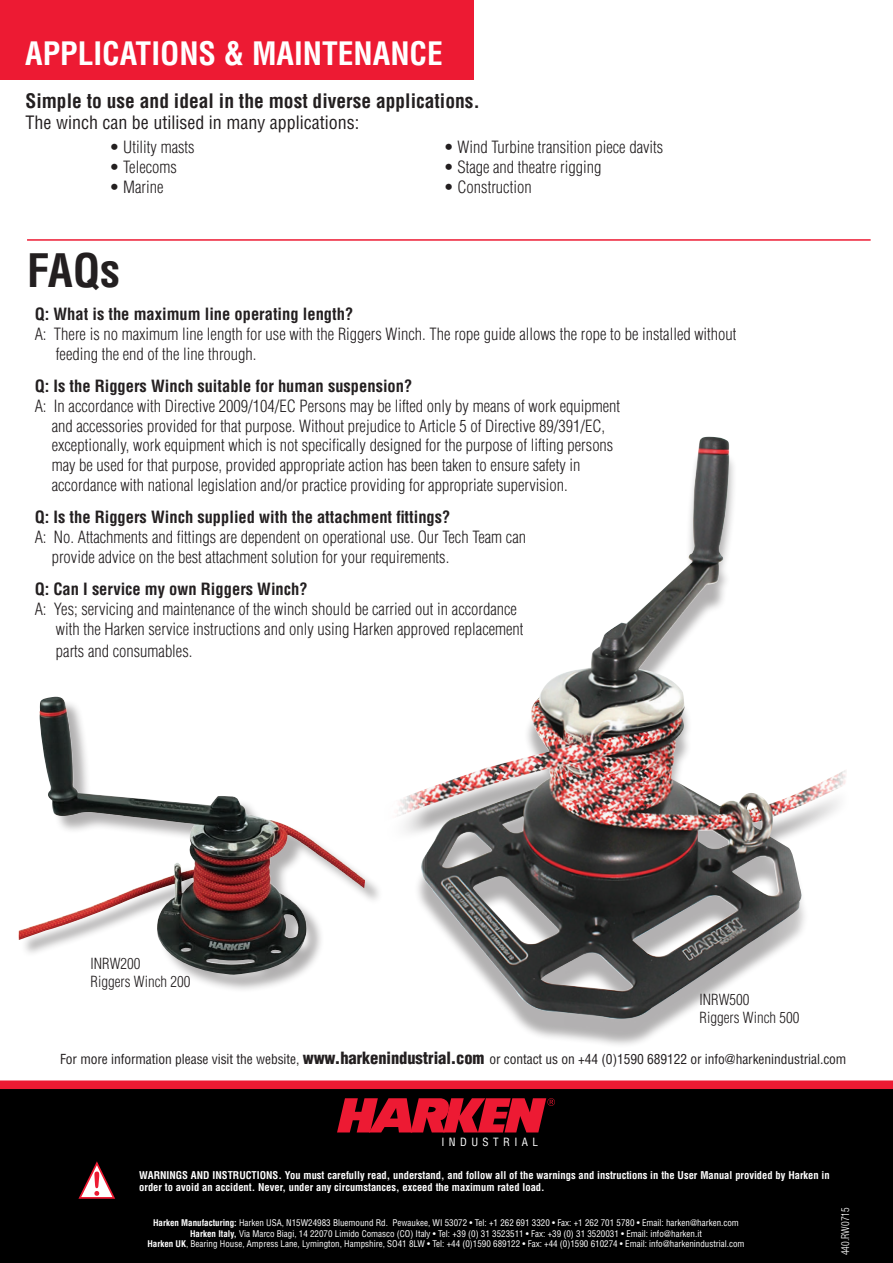
<style>
.page{position:relative;width:893px;height:1263px;background:#fff}
.page>*{position:absolute;margin:0;border:0;box-sizing:border-box;transform-origin:0 0}
.t1{font:700 condensed 45px "Helvetica";color:#231f20}
.t2{font:700 condensed 31.5px "Helvetica LT Std";color:#fff}
.t3{font:700 condensed 19.5px "Helvetica LT Std";color:#231f20}
.t4{font:condensed 18px "Helvetica";color:#231f20}
.t5{font:300 condensed 16.5px/19.8px "Helvetica";color:#231f20}
.t6{font:700 condensed 16.5px "Helvetica";color:#231f20}
.t7{font:300 condensed 15px "Helvetica";color:#231f20}
.Body_Text{font:condensed 13.5px "Helvetica";letter-spacing:-.005em;color:#231f20}
.t8{font:condensed 11.1px "Helvetica";letter-spacing:.4em;color:#fff}
.Fasteners_bel_chrts{font:700 condensed 10.5px/12px "Helvetica";color:#fff}
.t9{font:300 condensed 10.5px "Helvetica";color:#fff}
.Address{font:condensed 9px "Helvetica";color:#fff}
.s1{font-weight:900;font-size:16.5px}
.s2{font-weight:700}
</style>
<div class="page">
<hr style="left:27px;top:239px;width:844px;height:2px;background:#ed1a32">
<div style="left:0;top:1089px;width:893px;height:174px;background:#000"></div>
<svg style="left:0;top:1080px;width:893px;height:9px;background:#ed263d"></svg>
<svg style="left:78px;top:1161px;width:37px;height:38px"></svg>
<svg style="left:337px;top:1098px;width:218px;height:34px;background:#ac1225"></svg>
<div style="left:0;top:0;width:473px;height:79px;background:#ed1a33"></div>
<div style="left:382px;top:450px;width:469px;height:598px;background:#231f20;opacity:.35"></div>
<img style="left:382px;top:437px;width:465px;height:588px">
<div style="left:21px;top:699px;width:362px;height:294px;background:#231f20;opacity:.35"></div>
<img style="left:19px;top:697px;width:346px;height:278px">
<p class="t2" style="left:25px;top:34px;width:419px">APPLICATIONS &amp; MAINTENANCE</p>
<p class="t3" style="left:26px;top:88px;width:456px">Simple to use and ideal in the most diverse applications.</p>
<p class="t4" style="left:26px;top:111px;width:335px">The winch can be utilised in many applications:</p>
<p class="t5" style="left:109px;top:137px;width:87px">• Utility masts</p>
<p class="t5" style="left:109px;top:157px;width:69px">• Telecoms</p>
<p class="t5" style="left:109px;top:177px;width:55px">• Marine</p>
<p class="t1" style="left:27px;top:243px;width:95px">FAQs</p>
<p class="t5" style="left:444px;top:137px;width:221px">• Wind Turbine transition piece davits</p>
<p class="t5" style="left:444px;top:157px;width:159px">• Stage and theatre rigging</p>
<p class="t5" style="left:444px;top:177px;width:89px">• Construction</p>
<p class="t6" style="left:35px;top:304px;width:320px">Q: What is the maximum line operating length?</p>
<p class="t5" style="left:56px;top:324px;width:682px;text-indent:-21px">A: There is no maximum line length for use with the Riggers Winch. The rope guide allows the rope to be installed without feeding the end of the line through.</p>
<p class="t6" style="left:35px;top:376px;width:379px">Q: Is the Riggers Winch suitable for human suspension?</p>
<p class="t5" style="left:52px;top:396px;width:570px;text-indent:-17px">A: In accordance with Directive 2009/104/EC Persons may be lifted only by means of work equipment and accessories provided for that purpose. Without prejudice to Article 5 of Directive 89/391/EC, exceptionally, work equipment which is not specifically designed for the purpose of lifting persons may be used for that purpose, provided appropriate action has been taken to ensure safety in accordance with national legislation and/or practice providing for appropriate supervision.</p>
<p class="t6" style="left:35px;top:507px;width:417px">Q: Is the Riggers Winch supplied with the attachment fittings?</p>
<p class="t5" style="left:52px;top:527px;width:476px;text-indent:-17px">A: No. Attachments and fittings are dependent on operational use. Our Tech Team can provide advice on the best attachment solution for your requirements.</p>
<p class="t6" style="left:35px;top:579px;width:274px">Q: Can I service my own Riggers Winch?</p>
<p class="t5" style="left:56px;top:599px;width:469px;text-indent:-21px">A: Yes; servicing and maintenance of the winch should be carried out in accordance with the Harken service instructions and only using Harken approved replacement</p>
<p class="t5" style="left:56px;top:641px;width:138px">parts and consumables.</p>
<p class="t7" style="left:91px;top:954px;width:51px">INRW200</p>
<p class="t7" style="left:91px;top:972px;width:101px">Riggers Winch 200</p>
<p class="t7" style="left:699px;top:991px;width:51px">INRW500</p>
<p class="t7" style="left:699px;top:1009px;width:101px">Riggers Winch 500</p>
<p class="Body_Text" style="left:60px;top:1051px;width:788px">For more information please visit the website, <span class="s1">www.harkenindustrial.com</span> or contact us on +44 (0)1590 689122 or info@harkenindustrial.com</p>
<p class="t8" style="left:441px;top:1135px;width:98px">INDUSTRIAL</p>
<p class="Fasteners_bel_chrts" style="left:139px;top:1169px;width:692px">WARNINGS AND INSTRUCTIONS. You must carefully read, understand, and follow all of the warnings and instructions in the User Manual provided by Harken in order to avoid an accident. Never, under any circumstances, exceed the maximum rated load.</p>
<p class="Address" style="left:153px;top:1217px;width:587px"><span class="s2">Harken Manufacturing:</span> Harken USA, N15W24983 Bluemound Rd. Pewaukee, WI 53072 • Tel: +1 262 691 3320 • Fax: +1 262 701 5780 • Email: harken@harken.com</p>
<p class="Address" style="left:190px;top:1228px;width:513px"><span class="s2">Harken Italy,</span> Via Marco Biagi, 14 22070 Limido Comasco (CO) Italy • Tel: +39 (0) 31 3523511 • Fax: +39 (0) 31 3520031 • Email: info@harken.it</p>
<p class="Address" style="left:147px;top:1238px;width:599px"><span class="s2">Harken UK</span>, Bearing House, Ampress Lane, Lymington, Hampshire, SO41 8LW • Tel: +44 (0)1590 689122 • Fax: +44 (0)1590 610274 • Email: info@harkenindustrial.com</p>
<p class="t9" style="left:839px;top:1255px;width:49px;rotate:-90deg">440.RW0715</p>
</div>
